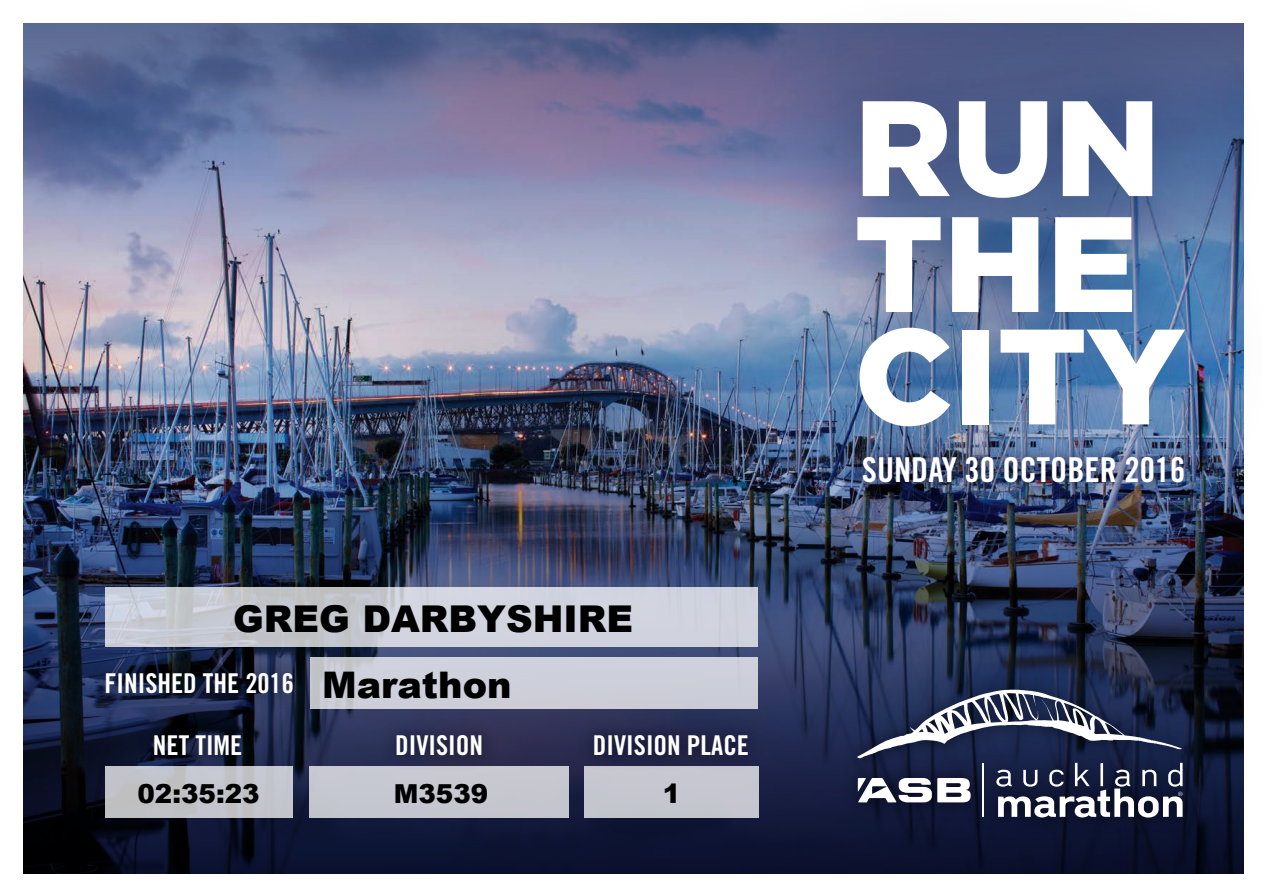
<style>
.page{position:relative;width:1263px;height:893px;background:#fff}
.page>*{position:absolute;margin:0;border:0;box-sizing:border-box;transform-origin:0 0}
.t1{font:900 135.45px/114.1px "Gotham";color:#fff}
.t2{font:900 36.9px "Arial";color:#000}
.t3{font:900 36.6px "Arial";color:#000}
.t4{font:34.35px "Trade Gothic Bold Cond Twenty";color:#fff}
.t5{font:27.3px "Trade Gothic Bold Cond Twenty";color:#fff}
.t6{font:900 26.55px "Arial";color:#000}
.t7{font:900 26.25px "Arial";color:#000}
.t8{font:900 26.1px "Arial";color:#000}
</style>
<div class="page">
<img style="left:23px;top:390px;width:1220px;height:484px">
<svg style="left:23px;top:24px;width:691px;height:366px;background:#898eae"></svg>
<svg style="left:105px;top:587px;width:653px;height:60px;background:#cbced8"></svg>
<div style="left:584px;top:766px;width:174px;height:51px;background:#c4c6ce"></div>
<div style="left:309px;top:766px;width:260px;height:51px;background:#c6c7d0"></div>
<div style="left:105px;top:766px;width:188px;height:51px;background:#c2c3ca"></div>
<img style="left:834px;top:667px;width:371px;height:173px">
<svg style="left:857px;top:690px;width:326px;height:127px"></svg>
<img style="left:714px;top:23px;width:530px;height:565px">
<img style="left:839px;top:430px;width:369px;height:82px">
<img style="left:130px;top:722px;width:135px;height:62px">
<img style="left:373px;top:709px;width:133px;height:57px">
<img style="left:570px;top:709px;width:202px;height:75px">
<img style="left:82px;top:647px;width:235px;height:75px">
<div style="left:311px;top:657px;width:447px;height:52px;background:#cdcfd9"></div>
<h2 class="t2" style="left:233px;top:592px;width:402px">GREG DARBYSHIRE</h2>
<p class="t5" style="left:104px;top:667px;width:191px">FINISHED THE 2016</p>
<h3 class="t3" style="left:322px;top:658px;width:191px">Marathon</h3>
<p class="t5" style="left:153px;top:728px;width:91px">NET TIME</p>
<p class="t5" style="left:395px;top:728px;width:89px">DIVISION</p>
<p class="t5" style="left:593px;top:728px;width:158px">DIVISION PLACE</p>
<p class="t7" style="left:138px;top:774px;width:124px">02:35:23</p>
<p class="t8" style="left:394px;top:774px;width:96px">M3539</p>
<p class="t6" style="left:663px;top:774px;width:19px">1</p>
<h1 class="t1" style="left:854px;top:88px;width:332px">RUN<br>THE<br>CITY</h1>
<p class="t4" style="left:862px;top:448px;width:325px">SUNDAY 30 OCTOBER 2016</p>
</div>
